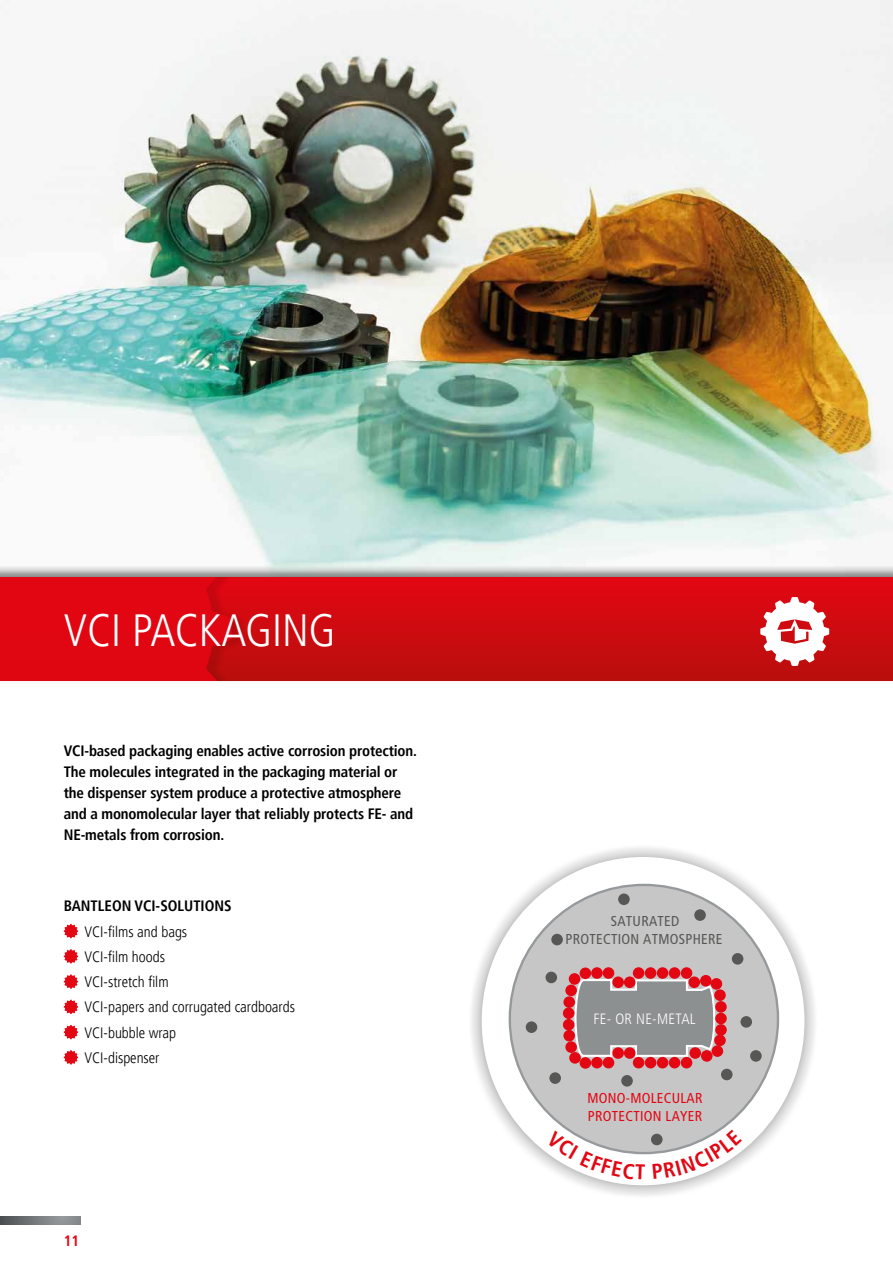
<style>
.page{position:relative;width:893px;height:1263px;background:#fff}
.page>*{position:absolute;margin:0;border:0;box-sizing:border-box;transform-origin:0 0}
.t1{font:300 condensed 45px "Frutiger LT Pro";color:#fff}
.t2{font:700 condensed 15px/21px "Frutiger LT Pro";letter-spacing:-.01em;color:#000}
.t3{font:300 condensed 15px/25.2px "Frutiger LT Pro";color:#000}
.t4{font:300 condensed 15px "Frutiger";letter-spacing:.02em;color:#fff}
.t5{font:700 condensed 15px "Frutiger LT Pro";color:#e30613}
.t6{font:condensed 14.25px/18.3px "Frutiger";letter-spacing:.02em;color:#575756;text-align:center}
.t7{font:condensed 14.25px/18.3px "Frutiger";letter-spacing:.02em;color:#e30613}
</style>
<div class="page">
<svg style="left:0;top:1216px;width:81px;height:9px"></svg>
<img style="left:0;top:0;width:893px;height:565px">
<div style="left:0;top:565px;width:893px;height:119px;background:#000;opacity:.5"></div>
<div style="left:0;top:577px;width:893px;height:103px;background:linear-gradient(to bottom,#e30713,#b80f0c)"></div>
<div style="left:0;top:577px;width:246px;height:103px;background:#000;opacity:.12"></div>
<div style="left:0;top:577px;width:232px;height:103px;background:#e00612"></div>
<svg style="left:760px;top:597px;width:69px;height:69px"></svg>
<svg style="left:64px;top:924px;width:14px;height:14px"></svg>
<svg style="left:64px;top:949px;width:14px;height:14px"></svg>
<svg style="left:64px;top:974px;width:14px;height:15px"></svg>
<svg style="left:64px;top:1000px;width:14px;height:14px"></svg>
<svg style="left:64px;top:1025px;width:14px;height:14px"></svg>
<svg style="left:64px;top:1050px;width:14px;height:14px"></svg>
<svg style="left:471px;top:847px;width:344px;height:349px"></svg>
<div style="left:482px;top:857px;width:322px;height:328px;background:#fff;border-radius:50%"></div>
<div style="left:510px;top:885px;width:268px;height:268px;background:#c6c6c6;border-radius:50%"></div>
<svg style="left:573px;top:978px;width:143px;height:80px;background:#9a9b9c"></svg>
<div style="left:612px;top:976px;width:12px;height:12px;background:#e30613;border-radius:50%"></div>
<div style="left:624px;top:976px;width:11px;height:12px;background:#e30613;border-radius:50%"></div>
<div style="left:612px;top:1047px;width:12px;height:12px;background:#e30613;border-radius:50%"></div>
<div style="left:624px;top:1047px;width:11px;height:12px;background:#e30613;border-radius:50%"></div>
<div style="left:633px;top:967px;width:11px;height:12px;background:#e30613;border-radius:50%"></div>
<div style="left:645px;top:967px;width:11px;height:12px;background:#e30613;border-radius:50%"></div>
<div style="left:657px;top:967px;width:11px;height:12px;background:#e30613;border-radius:50%"></div>
<div style="left:669px;top:967px;width:11px;height:12px;background:#e30613;border-radius:50%"></div>
<div style="left:681px;top:967px;width:11px;height:12px;background:#e30613;border-radius:50%"></div>
<div style="left:633px;top:1057px;width:11px;height:11px;background:#e30613;border-radius:50%"></div>
<div style="left:645px;top:1057px;width:11px;height:11px;background:#e30613;border-radius:50%"></div>
<div style="left:657px;top:1057px;width:11px;height:11px;background:#e30613;border-radius:50%"></div>
<div style="left:669px;top:1057px;width:11px;height:11px;background:#e30613;border-radius:50%"></div>
<div style="left:681px;top:1057px;width:11px;height:11px;background:#e30613;border-radius:50%"></div>
<div style="left:688px;top:976px;width:12px;height:12px;background:#e30613;border-radius:50%"></div>
<div style="left:689px;top:1047px;width:12px;height:12px;background:#e30613;border-radius:50%"></div>
<div style="left:700px;top:975px;width:12px;height:11px;background:#e30613;border-radius:50%"></div>
<div style="left:701px;top:1050px;width:12px;height:12px;background:#e30613;border-radius:50%"></div>
<div style="left:711px;top:978px;width:11px;height:12px;background:#e30613;border-radius:50%"></div>
<div style="left:714px;top:989px;width:12px;height:12px;background:#e30613;border-radius:50%"></div>
<div style="left:715px;top:1001px;width:12px;height:12px;background:#e30613;border-radius:50%"></div>
<div style="left:715px;top:1013px;width:12px;height:11px;background:#e30613;border-radius:50%"></div>
<div style="left:714px;top:1034px;width:12px;height:12px;background:#e30613;border-radius:50%"></div>
<div style="left:712px;top:1045px;width:11px;height:12px;background:#e30613;border-radius:50%"></div>
<div style="left:715px;top:1024px;width:12px;height:12px;background:#e30613;border-radius:50%"></div>
<div style="left:603px;top:967px;width:11px;height:12px;background:#e30613;border-radius:50%"></div>
<div style="left:591px;top:967px;width:12px;height:12px;background:#e30613;border-radius:50%"></div>
<div style="left:580px;top:967px;width:11px;height:12px;background:#e30613;border-radius:50%"></div>
<div style="left:603px;top:1057px;width:11px;height:11px;background:#e30613;border-radius:50%"></div>
<div style="left:591px;top:1057px;width:12px;height:11px;background:#e30613;border-radius:50%"></div>
<div style="left:580px;top:1057px;width:11px;height:12px;background:#e30613;border-radius:50%"></div>
<div style="left:569px;top:973px;width:11px;height:12px;background:#e30613;border-radius:50%"></div>
<div style="left:565px;top:984px;width:12px;height:12px;background:#e30613;border-radius:50%"></div>
<div style="left:563px;top:996px;width:12px;height:12px;background:#e30613;border-radius:50%"></div>
<div style="left:569px;top:1052px;width:12px;height:12px;background:#e30613;border-radius:50%"></div>
<div style="left:565px;top:1041px;width:12px;height:12px;background:#e30613;border-radius:50%"></div>
<div style="left:563px;top:1030px;width:12px;height:11px;background:#e30613;border-radius:50%"></div>
<div style="left:563px;top:1019px;width:11px;height:11px;background:#e30613;border-radius:50%"></div>
<div style="left:563px;top:1007px;width:11px;height:12px;background:#e30613;border-radius:50%"></div>
<div style="left:732px;top:953px;width:11px;height:12px;background:#575756;border-radius:50%"></div>
<div style="left:551px;top:934px;width:12px;height:11px;background:#575756;border-radius:50%"></div>
<div style="left:618px;top:893px;width:12px;height:12px;background:#575756;border-radius:50%"></div>
<div style="left:526px;top:1021px;width:11px;height:12px;background:#575756;border-radius:50%"></div>
<div style="left:545px;top:972px;width:12px;height:11px;background:#575756;border-radius:50%"></div>
<div style="left:740px;top:1016px;width:12px;height:12px;background:#575756;border-radius:50%"></div>
<div style="left:549px;top:1072px;width:12px;height:12px;background:#575756;border-radius:50%"></div>
<div style="left:721px;top:1069px;width:12px;height:11px;background:#575756;border-radius:50%"></div>
<div style="left:750px;top:1050px;width:12px;height:12px;background:#575756;border-radius:50%"></div>
<div style="left:621px;top:1075px;width:12px;height:11px;background:#575756;border-radius:50%"></div>
<div style="left:651px;top:1134px;width:12px;height:11px;background:#575756;border-radius:50%"></div>
<div style="left:694px;top:909px;width:12px;height:12px;background:#575756;border-radius:50%"></div>
<svg style="left:546px;top:1130px;width:99px;height:49px"></svg>
<svg style="left:653px;top:1130px;width:89px;height:49px"></svg>
<h1 class="t1" style="left:64px;top:604px;width:273px">VCI PACKAGING</h1>
<p class="t2" style="left:64px;top:740px;width:355px">VCI-based packaging enables active corrosion protection.<br>The molecules integrated in the packaging material or the dispenser system produce a protective atmosphere and a monomolecular layer that reliably protects FE- and NE-metals from corrosion.</p>
<p class="t2" style="left:64px;top:896px;width:169px">BANTLEON VCI-SOLUTIONS</p>
<p class="t3" style="left:84px;top:919px;width:212px">VCI-films and bags<br>VCI-film hoods<br>VCI-stretch film<br>VCI-papers and corrugated cardboards<br>VCI-bubble wrap<br>VCI-dispenser</p>
<p class="t5" style="left:64px;top:1231px;width:17px">11</p>
<p class="t6" style="left:566px;top:912px;width:158px">SATURATED<br>PROTECTION ATMOSPHERE</p>
<p class="t4" style="left:593px;top:1010px;width:104px">FE- OR NE-METAL</p>
<p class="t7" style="left:587px;top:1089px;width:117px">MONO-MOLECULAR<br>PROTECTION LAYER</p>
</div>
